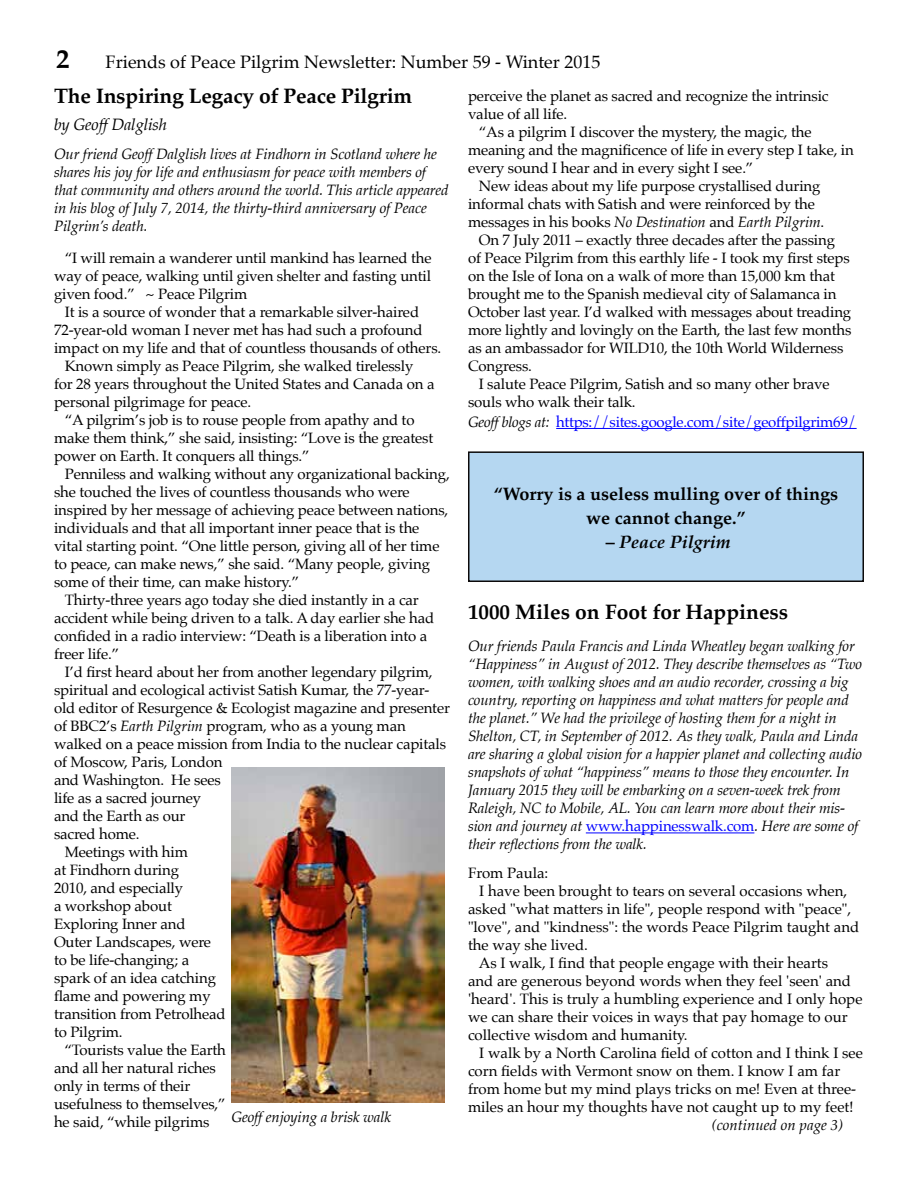
<style>
.page{position:relative;width:918px;height:1188px;background:#fff}
.page>*{position:absolute;margin:0;border:0;box-sizing:border-box;transform-origin:0 0}
.t1{font:700 27px "Palatino";color:#000}
.t2{font:700 21px "Palatino";letter-spacing:-.01em;color:#000}
.t3{font:18px "Palatino";color:#000}
.t4{font:700 18px/24px "Palatino";color:#000;text-align:center}
.t5{font:italic 700 18px "Palatino";color:#000}
.t6{font:italic 16.5px "Palatino";letter-spacing:-.01em;color:#000}
.t7{font:15px/18px "Palatino";letter-spacing:-.01em;color:#000;text-align:justify}
.t8{font:italic 15px/18px "Palatino";letter-spacing:-.01em;color:#000}
.t9{font:15px "Palatino";letter-spacing:-.02em;color:#00f}
.s1{font-style:italic}
.s2{font-style:normal}
.s3{font-style:italic;color:#000}
.s4{font-style:normal;color:#00f}
</style>
<div class="page">
<hr style="left:556px;top:428px;width:301px;height:1px;background:#00f">
<div style="left:469px;top:452px;width:394px;height:129px;background:#b5d7f1"></div>
<div style="left:468px;top:451px;width:396px;height:131px;border:2px solid #0c0a0a"></div>
<img style="left:231px;top:767px;width:214px;height:336px">
<hr style="left:586px;top:832px;width:168px;height:1px;background:#00f">
<h1 class="t1" style="left:56px;top:35px;width:15px">2</h1>
<p class="t3" style="left:106px;top:46px;width:496px">Friends of Peace Pilgrim Newsletter: Number 59 - Winter 2015</p>
<h2 class="t2" style="left:54px;top:78px;width:360px">The Inspiring Legacy of Peace Pilgrim</h2>
<p class="t6" style="left:54px;top:111px;width:115px">by GeoffDalglish</p>
<p class="t8" style="left:54px;top:145px;width:396px">Our friend GeoffDalglish lives at Findhorn in Scotland where he shares his joy for life and enthusiasm for peace with members of that community and others around the world. This article appeared in his blog of July 7, 2014, the thirty-third anniversary of Peace Pilgrim’s death.</p>
<p class="t7" style="left:54px;top:249px;width:379px;text-indent:11px">“I will remain a wanderer until mankind has learned the way of peace, walking until given shelter and fasting until given food.” ~ Peace Pilgrim</p>
<p class="t7" style="left:65px;top:303px;width:356px">It is a source of wonder that a remarkable silver-haired</p>
<p class="t7" style="left:54px;top:321px;width:370px">72-year-old woman I never met has had such a profound</p>
<p class="t7" style="left:54px;top:339px;width:389px">impact on my life and that of countless thousands of others.</p>
<p class="t7" style="left:65px;top:357px;width:350px">Known simply as Peace Pilgrim, she walked tirelessly</p>
<p class="t7" style="left:54px;top:375px;width:382px">for 28 years throughout the United States and Canada on a</p>
<p class="t7" style="left:54px;top:393px;width:199px">personal pilgrimage for peace.</p>
<p class="t7" style="left:65px;top:411px;width:351px">“A pilgrim’s job is to rouse people from apathy and to</p>
<p class="t7" style="left:54px;top:429px;width:381px">make them think,” she said, insisting: “Love is the greatest</p>
<p class="t7" style="left:54px;top:447px;width:257px">power on Earth. It conquers all things.”</p>
<p class="t7" style="left:65px;top:465px;width:386px">Penniless and walking without any organizational backing,</p>
<p class="t7" style="left:54px;top:483px;width:357px">she touched the lives of countless thousands who were</p>
<p class="t7" style="left:54px;top:501px;width:396px">inspired by her message of achieving peace between nations,</p>
<p class="t7" style="left:54px;top:519px;width:367px">individuals and that all important inner peace that is the</p>
<p class="t7" style="left:54px;top:537px;width:387px">vital starting point. “One little person, giving all of her time</p>
<p class="t7" style="left:54px;top:555px;width:378px">to peace, can make news,” she said. “Many people, giving</p>
<p class="t7" style="left:54px;top:573px;width:247px">some of their time, can make history.”</p>
<p class="t7" style="left:65px;top:591px;width:356px">Thirty-three years ago today she died instantly in a car</p>
<p class="t7" style="left:54px;top:609px;width:382px">accident while being driven to a talk. A day earlier she had</p>
<p class="t7" style="left:54px;top:627px;width:375px">confided in a radio interview: “Death is a liberation into a</p>
<p class="t7" style="left:54px;top:645px;width:67px">freer life.”</p>
<p class="t7" style="left:65px;top:663px;width:369px">I’d first heard about her from another legendary pilgrim,</p>
<p class="t7" style="left:54px;top:681px;width:377px">spiritual and ecological activist Satish Kumar, the 77-year-</p>
<p class="t7" style="left:54px;top:699px;width:398px">old editor of Resurgence &amp; Ecologist magazine and presenter</p>
<p class="t7" style="left:54px;top:717px;width:353px">of BBC2’s <span class="s1">Earth Pilgrim</span> program, who as a young man</p>
<p class="t7" style="left:54px;top:735px;width:394px">walked on a peace mission from India to the nuclear capitals</p>
<p class="t7" style="left:54px;top:753px;width:170px">of Moscow, Paris, London</p>
<p class="t7" style="left:54px;top:771px;width:168px">and Washington. He sees</p>
<p class="t7" style="left:54px;top:789px;width:149px">life as a sacred journey</p>
<p class="t7" style="left:54px;top:807px;width:133px">and the Earth as our</p>
<p class="t7" style="left:54px;top:825px;width:87px">sacred home.</p>
<p class="t7" style="left:65px;top:843px;width:125px">Meetings with him</p>
<p class="t7" style="left:54px;top:861px;width:127px">at Findhorn during</p>
<p class="t7" style="left:54px;top:879px;width:131px">2010, and especially</p>
<p class="t7" style="left:54px;top:897px;width:119px">a workshop about</p>
<p class="t7" style="left:54px;top:915px;width:133px">Exploring Inner and</p>
<p class="t7" style="left:54px;top:933px;width:159px">Outer Landscapes, were</p>
<p class="t7" style="left:54px;top:951px;width:137px">to be life-changing; a</p>
<p class="t7" style="left:54px;top:969px;width:164px">spark of an idea catching</p>
<p class="t7" style="left:54px;top:987px;width:158px">flame and powering my</p>
<p class="t7" style="left:54px;top:1005px;width:173px">transition from Petrolhead</p>
<p class="t7" style="left:54px;top:1023px;width:70px">to Pilgrim.</p>
<p class="t7" style="left:65px;top:1041px;width:163px">“Tourists value the Earth</p>
<p class="t7" style="left:54px;top:1059px;width:163px">and all her natural riches</p>
<p class="t7" style="left:54px;top:1077px;width:138px">only in terms of their</p>
<p class="t7" style="left:54px;top:1095px;width:173px">usefulness to themselves,”</p>
<p class="t7" style="left:54px;top:1113px;width:157px">he said, “while pilgrims</p>
<p class="t8" style="left:231px;top:1108px;width:161px">Geoffenjoying a brisk walk</p>
<p class="t7" style="left:468px;top:87px;width:362px">perceive the planet as sacred and recognize the intrinsic value of all life.</p>
<p class="t7" style="left:479px;top:123px;width:334px">“As a pilgrim I discover the mystery, the magic, the</p>
<p class="t7" style="left:468px;top:141px;width:387px">meaning and the magnificence of life in every step I take, in</p>
<p class="t7" style="left:468px;top:159px;width:287px">every sound I hear and in every sight I see.”</p>
<p class="t7" style="left:479px;top:177px;width:343px">New ideas about my life purpose crystallised during</p>
<p class="t7" style="left:468px;top:195px;width:349px">informal chats with Satish and were reinforced by the</p>
<p class="t8" style="left:468px;top:213px;width:358px"><span class="s2">messages in his books</span> No Destination <span class="s2">and</span> Earth Pilgrim<span class="s2">.</span></p>
<p class="t7" style="left:479px;top:231px;width:358px">On 7 July 2011 – exactly three decades after the passing</p>
<p class="t7" style="left:468px;top:249px;width:383px">of Peace Pilgrim from this earthly life - I took my first steps</p>
<p class="t7" style="left:468px;top:267px;width:368px">on the Isle of Iona on a walk of more than 15,000 km that</p>
<p class="t7" style="left:468px;top:285px;width:370px">brought me to the Spanish medieval city of Salamanca in</p>
<p class="t7" style="left:468px;top:303px;width:385px">October last year. I’d walked with messages about treading</p>
<p class="t7" style="left:468px;top:321px;width:385px">more lightly and lovingly on the Earth, the last few months</p>
<p class="t7" style="left:468px;top:339px;width:377px">as an ambassador for WILD10, the 10th World Wilderness</p>
<p class="t7" style="left:468px;top:357px;width:66px">Congress.</p>
<p class="t7" style="left:479px;top:375px;width:352px">I salute Peace Pilgrim, Satish and so many other brave</p>
<p class="t7" style="left:468px;top:393px;width:169px">souls who walk their talk.</p>
<p class="t9" style="left:468px;top:409px;width:390px"><span class="s3">Geoffblogs at:</span> https://sites.google.com/site/geoffpilgrim69/</p>
<p class="t4" style="left:494px;top:482px;width:346px">“Worry is a useless mulling over of things we cannot change.”</p>
<p class="t5" style="left:606px;top:527px;width:126px"><span class="s2">–</span> Peace Pilgrim</p>
<h2 class="t2" style="left:468px;top:594px;width:322px">1000 Miles on Foot for Happiness</h2>
<p class="t8" style="left:468px;top:637px;width:396px">Our friends Paula Francis and Linda Wheatley began walking for “Happiness” in August of 2012. They describe themselves as “Two women, with walking shoes and an audio recorder, crossing a big country, reporting on happiness and what matters for people and the planet.” We had the privilege of hosting them for a night in Shelton, CT, in September of 2012. As they walk, Paula and Linda are sharing a global vision for a happier planet and collecting audio snapshots of what “happiness” means to those they encounter. In January 2015 they will be embarking on a seven-week trek from Raleigh, NC to Mobile, AL. You can learn more about their mis&shy;sion and journey at <span class="s4">www.happinesswalk.com</span>. Here are some of their reflections from the walk.</p>
<p class="t7" style="left:468px;top:864px;width:82px">From Paula:</p>
<p class="t7" style="left:479px;top:882px;width:370px">I have been brought to tears on several occasions when,</p>
<p class="t7" style="left:468px;top:900px;width:385px">asked "what matters in life", people respond with "peace",</p>
<p class="t7" style="left:468px;top:918px;width:393px">"love", and "kindness": the words Peace Pilgrim taught and</p>
<p class="t7" style="left:468px;top:936px;width:121px">the way she lived.</p>
<p class="t7" style="left:479px;top:954px;width:351px">As I walk, I find that people engage with their hearts</p>
<p class="t7" style="left:468px;top:972px;width:385px">and are generous beyond words when they feel 'seen' and</p>
<p class="t7" style="left:468px;top:990px;width:396px">'heard'. This is truly a humbling experience and I only hope</p>
<p class="t7" style="left:468px;top:1008px;width:381px">we can share their voices in ways that pay homage to our</p>
<p class="t7" style="left:468px;top:1026px;width:221px">collective wisdom and humanity.</p>
<p class="t7" style="left:479px;top:1044px;width:385px">I walk by a North Carolina field of cotton and I think I see</p>
<p class="t7" style="left:468px;top:1062px;width:374px">corn fields with Vermont snow on them. I know I am far</p>
<p class="t7" style="left:468px;top:1080px;width:390px">from home but my mind plays tricks on me! Even at three-</p>
<p class="t7" style="left:468px;top:1098px;width:387px">miles an hour my thoughts have not caught up to my feet!</p>
<p class="t8" style="left:712px;top:1116px;width:133px">(continued on page 3)</p>
</div>
